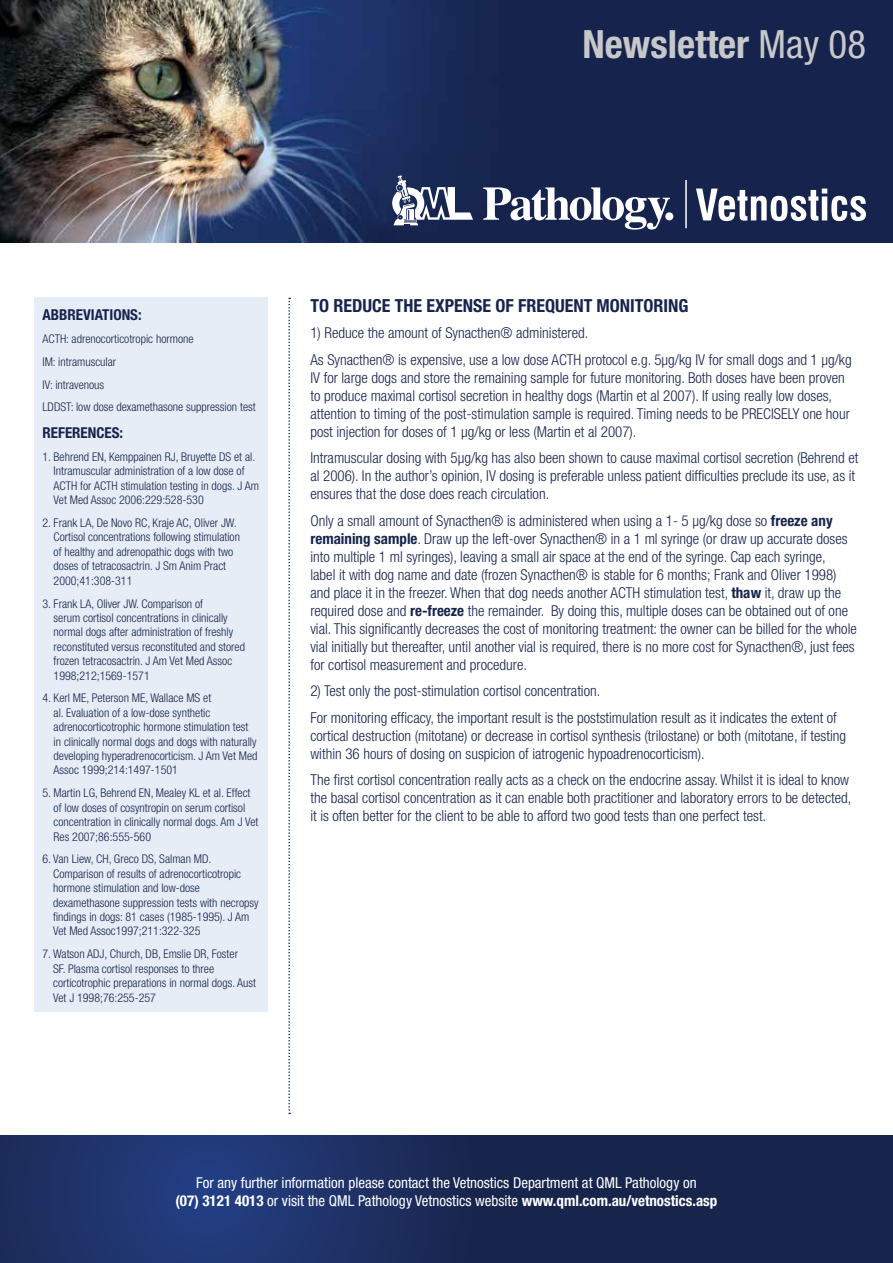
<style>
.page{position:relative;width:893px;height:1263px;background:#fff}
.page>*{position:absolute;margin:0;border:0;box-sizing:border-box;transform-origin:0 0}
.t1{font:700 condensed 39px "Helvetica Neue";color:#c7c8ca}
.t2{font:700 condensed 18px "Helvetica Neue";color:#17244b}
.t3{font:300 condensed 15px/18px "Helvetica Neue";color:#17244b}
.t4{font:condensed 15px/18px "Helvetica Neue";color:#fff;text-align:center}
.t5{font:700 condensed 15px "Helvetica Neue";color:#17244b}
.t6{font:300 condensed 12px/14.4px "Helvetica Neue";color:#17244b}
.s1{font-weight:400}
.s2{font-weight:700}
</style>
<div class="page">
<svg style="left:0;top:1135px;width:893px;height:128px;background:#1b2b5b"></svg>
<img style="left:0;top:0;width:893px;height:242px">
<div style="left:34px;top:298px;width:234px;height:714px;background:#e6edf6"></div>
<svg style="left:288px;top:298px;width:2px;height:816px"></svg>
<svg style="left:696px;top:189px;width:170px;height:32px"></svg>
<svg style="left:483px;top:187px;width:190px;height:43px"></svg>
<svg style="left:392px;top:175px;width:81px;height:50px"></svg>
<hr style="left:685px;top:180px;width:2px;height:48px;background:#fff">
<h1 class="t1" style="left:582px;top:20px;width:285px">Newsletter <span class="s1">May 08</span></h1>
<p class="t5" style="left:43px;top:305px;width:101px">ABBREVIATIONS:</p>
<p class="t6" style="left:43px;top:327px;width:215px;line-height:23px">ACTH: adrenocorticotropic hormone<br>IM: intramuscular<br>IV: intravenous<br>LDDST: low dose dexamethasone suppression test</p>
<p class="t5" style="left:43px;top:424px;width:82px">REFERENCES:</p>
<p class="t6" style="left:54px;top:449px;width:207px;text-indent:-11px">1. Behrend EN, Kemppainen RJ, Bruyette DS et al.<br>Intramuscular administration of a low dose of ACTH for ACTH stimulation testing in dogs. J Am Vet Med Assoc 2006:229:528-530</p>
<p class="t6" style="left:54px;top:515px;width:188px;text-indent:-11px">2. Frank LA, De Novo RC, Kraje AC, Oliver JW.<br>Cortisol concentrations following stimulation of healthy and adrenopathic dogs with two doses of tetracosactrin. J Sm Anim Pract 2000;41:308-311</p>
<p class="t6" style="left:54px;top:596px;width:193px;text-indent:-11px">3. Frank LA, Oliver JW. Comparison of<br>serum cortisol concentrations in clinically normal dogs after administration of freshly reconstituted versus reconstituted and stored frozen tetracosactrin. J Am Vet Med Assoc 1998;212;1569-1571</p>
<p class="t6" style="left:54px;top:691px;width:205px;text-indent:-11px">4. Kerl ME, Peterson ME, Wallace MS et<br>al. Evaluation of a low-dose synthetic adrenocorticotrophic hormone stimulation test in clinically normal dogs and dogs with naturally developing hyperadrenocorticism. J Am Vet Med Assoc 1999;214:1497-1501</p>
<p class="t6" style="left:54px;top:786px;width:206px;text-indent:-11px">5. Martin LG, Behrend EN, Mealey KL et al. Effect of low doses of cosyntropin on serum cortisol concentration in clinically normal dogs. Am J Vet Res 2007;86:555-560</p>
<p class="t6" style="left:53px;top:852px;width:207px;text-indent:-11px">6. Van Liew, CH, Greco DS, Salman MD.<br>Comparison of results of adrenocorticotropic hormone stimulation and low-dose dexamethasone suppression tests with necropsy findings in dogs: 81 cases (1985-1995). J Am Vet Med Assoc1997;211:322-325</p>
<p class="t6" style="left:53px;top:947px;width:205px;text-indent:-11px">7. Watson ADJ, Church, DB, Emslie DR, Foster<br>SF. Plasma cortisol responses to three corticotrophic preparations in normal dogs. Aust Vet J 1998;76:255-257</p>
<p class="t2" style="left:310px;top:294px;width:380px">TO REDUCE THE EXPENSE OF FREQUENT MONITORING</p>
<p class="t3" style="left:310px;top:319px;width:543px;line-height:26.5px">1) Reduce the amount of Synacthen® administered.<br>As Synacthen® is expensive, use a low dose ACTH protocol e.g. 5μg/kg IV for small dogs and 1 μg/kg</p>
<p class="t3" style="left:310px;top:368px;width:541px">IV for large dogs and store the remaining sample for future monitoring. Both doses have been proven to produce maximal cortisol secretion in healthy dogs (Martin et al 2007). If using really low doses, attention to timing of the post-stimulation sample is required. Timing needs to be PRECISELY one hour post injection for doses of 1 μg/kg or less (Martin et al 2007).</p>
<p class="t3" style="left:310px;top:449px;width:549px">Intramuscular dosing with 5μg/kg has also been shown to cause maximal cortisol secretion (Behrend et al 2006). In the author’s opinion, IV dosing is preferable unless patient difficulties preclude its use, as it ensures that the dose does reach circulation.</p>
<p class="t3" style="left:310px;top:511px;width:548px">Only a small amount of Synacthen® is administered when using a 1- 5 μg/kg dose so <span class="s2">freeze any remaining sample</span>. Draw up the left-over Synacthen® in a 1 ml syringe (or draw up accurate doses into multiple 1 ml syringes), leaving a small air space at the end of the syringe. Cap each syringe,<br>label it with dog name and date (frozen Synacthen® is stable for 6 months; Frank and Oliver 1998) and place it in the freezer. When that dog needs another ACTH stimulation test, <span class="s2">thaw</span> it, draw up the required dose and <span class="s2">re-freeze</span> the remainder. By doing this, multiple doses can be obtained out of one vial. This significantly decreases the cost of monitoring treatment: the owner can be billed for the whole vial initially but thereafter, until another vial is required, there is no more cost for Synacthen®, just fees for cortisol measurement and procedure.</p>
<p class="t3" style="left:310px;top:677px;width:528px;line-height:26.5px">2) Test only the post-stimulation cortisol concentration.<br>For monitoring efficacy, the important result is the poststimulation result as it indicates the extent of</p>
<p class="t3" style="left:310px;top:726px;width:537px">cortical destruction (mitotane) or decrease in cortisol synthesis (trilostane) or both (mitotane, if testing within 36 hours of dosing on suspicion of iatrogenic hypoadrenocorticism).</p>
<p class="t3" style="left:310px;top:771px;width:542px">The first cortisol concentration really acts as a check on the endocrine assay. Whilst it is ideal to know the basal cortisol concentration as it can enable both practitioner and laboratory errors to be detected, it is often better for the client to be able to afford two good tests than one perfect test.</p>
<p class="t4" style="left:176px;top:1173px;width:543px">For any further information please contact the Vetnostics Department at QML Pathology on<br><span class="s2">(07) 3121 4013</span> or visit the QML Pathology Vetnostics website <span class="s2">www.qml.com.au/vetnostics.asp</span></p>
</div>
